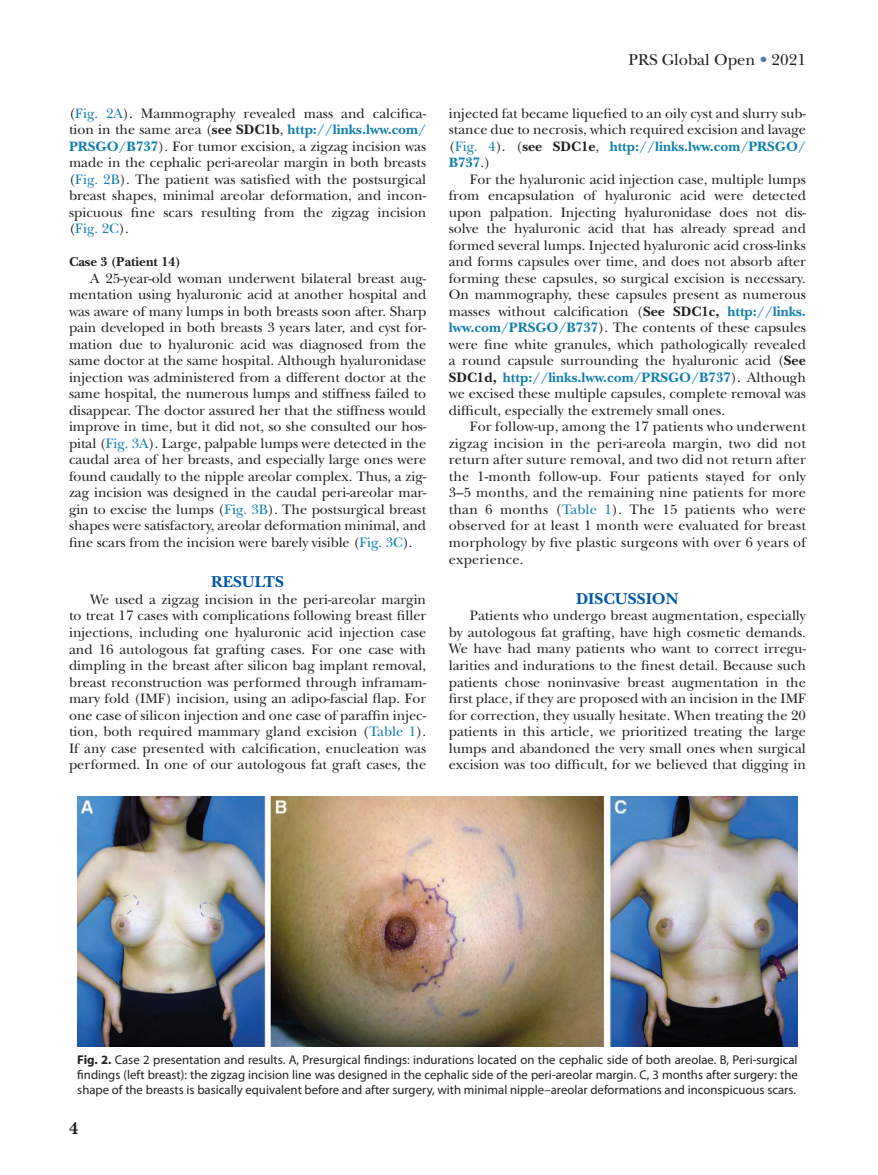
<style>
.page{position:relative;width:878px;height:1175px;background:#fff}
.page>*{position:absolute;margin:0;border:0;box-sizing:border-box;transform-origin:0 0}
.t1{font:700 18px "New Baskerville Std";color:#231f20}
.t2{font:16.5px "New Baskerville Std";color:#231f20}
.t3{font:700 16.5px "New Baskerville Std";color:#0157a8}
.t4{font:14.25px/16.5px "New Baskerville Std";color:#231f20;text-align:justify}
.t5{font:700 13.5px "New Baskerville Std";color:#231f20}
.t6{font:12.75px/15px "Myriad Pro";color:#231f20;text-align:justify}
.s1{color:#0f7eac}
.s2{font-weight:700}
.s3{font-weight:700;color:#0f7eac}
.s4{color:#5779bc}
</style>
<div class="page">
<img style="left:77px;top:796px;width:720px;height:250px">
<p class="t4" style="left:69px;top:105px;width:359px">(<span class="s1">Fig. 2A</span>). Mammography revealed mass and calcifica&shy;tion in the same area (<span class="s2">see SDC1b</span>, <span class="s3">http://links.lww.com/ PRSGO/B737</span>). For tumor excision, a zigzag incision was made in the cephalic peri-areolar margin in both breasts (<span class="s1">Fig. 2B</span>). The patient was satisfied with the postsurgical breast shapes, minimal areolar deformation, and incon&shy;spicuous fine scars resulting from the zigzag incision (<span class="s1">Fig. 2C</span>).</p>
<p class="t5" style="left:69px;top:254px;width:113px">Case 3 (Patient 14)</p>
<p class="t4" style="left:69px;top:270px;width:359px;text-indent:21px">A 25-year-old woman underwent bilateral breast aug&shy;mentation using hyaluronic acid at another hospital and was aware of many lumps in both breasts soon after. Sharp pain developed in both breasts 3 years later, and cyst for&shy;mation due to hyaluronic acid was diagnosed from the same doctor at the same hospital. Although hyaluronidase injection was administered from a different doctor at the same hospital, the numerous lumps and stiffness failed to disappear. The doctor assured her that the stiffness would improve in time, but it did not, so she consulted our hos&shy;pital (<span class="s1">Fig. 3A</span>). Large, palpable lumps were detected in the caudal area of her breasts, and especially large ones were found caudally to the nipple areolar complex. Thus, a zig&shy;zag incision was designed in the caudal peri-areolar mar&shy;gin to excise the lumps (<span class="s1">Fig. 3B</span>). The postsurgical breast shapes were satisfactory, areolar deformation minimal, and fine scars from the incision were barely visible (<span class="s1">Fig. 3C</span>).</p>
<p class="t3" style="left:211px;top:572px;width:74px">RESULTS</p>
<p class="t4" style="left:69px;top:591px;width:359px;text-indent:21px">We used a zigzag incision in the peri-areolar margin to treat 17 cases with complications following breast filler injections, including one hyaluronic acid injection case and 16 autologous fat grafting cases. For one case with dimpling in the breast after silicon bag implant removal, breast reconstruction was performed through inframam&shy;mary fold (IMF) incision, using an adipo-fascial flap. For one case of silicon injection and one case of paraffin injec&shy;tion, both required mammary gland excision (<span class="s1">Table 1</span>).<br>If any case presented with calcification, enucleation was performed. In one of our autologous fat graft cases, the</p>
<p class="t2" style="left:628px;top:50px;width:179px">PRS Global Open <span class="s4">•</span> 2021</p>
<p class="t4" style="left:449px;top:105px;width:359px">injected fat became liquefied to an oily cyst and slurry sub&shy;stance due to necrosis, which required excision and lavage (<span class="s1">Fig. 4</span>). (<span class="s2">see SDC1e</span>, <span class="s3">http://links.lww.com/PRSGO/ B737</span>.)</p>
<p class="t4" style="left:449px;top:171px;width:359px;text-indent:21px">For the hyaluronic acid injection case, multiple lumps from encapsulation of hyaluronic acid were detected upon palpation. Injecting hyaluronidase does not dis&shy;solve the hyaluronic acid that has already spread and formed several lumps. Injected hyaluronic acid cross-links and forms capsules over time, and does not absorb after forming these capsules, so surgical excision is necessary.<br>On mammography, these capsules present as numerous masses without calcification (<span class="s2">See SDC1c,</span> <span class="s3">http://links. lww.com/PRSGO/B737</span>). The contents of these capsules were fine white granules, which pathologically revealed a round capsule surrounding the hyaluronic acid (<span class="s2">See SDC1d,</span> <span class="s3">http://links.lww.com/PRSGO/B737</span>). Although we excised these multiple capsules, complete removal was difficult, especially the extremely small ones.</p>
<p class="t4" style="left:449px;top:418px;width:359px;text-indent:21px">For follow-up, among the 17 patients who underwent zigzag incision in the peri-areola margin, two did not return after suture removal, and two did not return after the 1-month follow-up. Four patients stayed for only 3–5 months, and the remaining nine patients for more than 6 months (<span class="s1">Table 1</span>). The 15 patients who were observed for at least 1 month were evaluated for breast morphology by five plastic surgeons with over 6 years of experience.</p>
<p class="t3" style="left:576px;top:589px;width:104px">DISCUSSION</p>
<p class="t4" style="left:448px;top:607px;width:359px;text-indent:21px">Patients who undergo breast augmentation, especially by autologous fat grafting, have high cosmetic demands.<br>We have had many patients who want to correct irregu&shy;larities and indurations to the finest detail. Because such patients chose noninvasive breast augmentation in the first place, if they are proposed with an incision in the IMF for correction, they usually hesitate. When treating the 20 patients in this article, we prioritized treating the large lumps and abandoned the very small ones when surgical excision was too difficult, for we believed that digging in</p>
<p class="t6" style="left:77px;top:1052px;width:722px"><span class="s2">Fig. 2.</span> Case 2 presentation and results. A, Presurgical findings: indurations located on the cephalic side of both areolae. B, Peri-surgical findings (left breast): the zigzag incision line was designed in the cephalic side of the peri-areolar margin. C, 3 months after surgery: the shape of the breasts is basically equivalent before and after surgery, with minimal nipple–areolar deformations and inconspicuous scars.</p>
<p class="t1" style="left:69px;top:1118px;width:11px">4</p>
</div>
